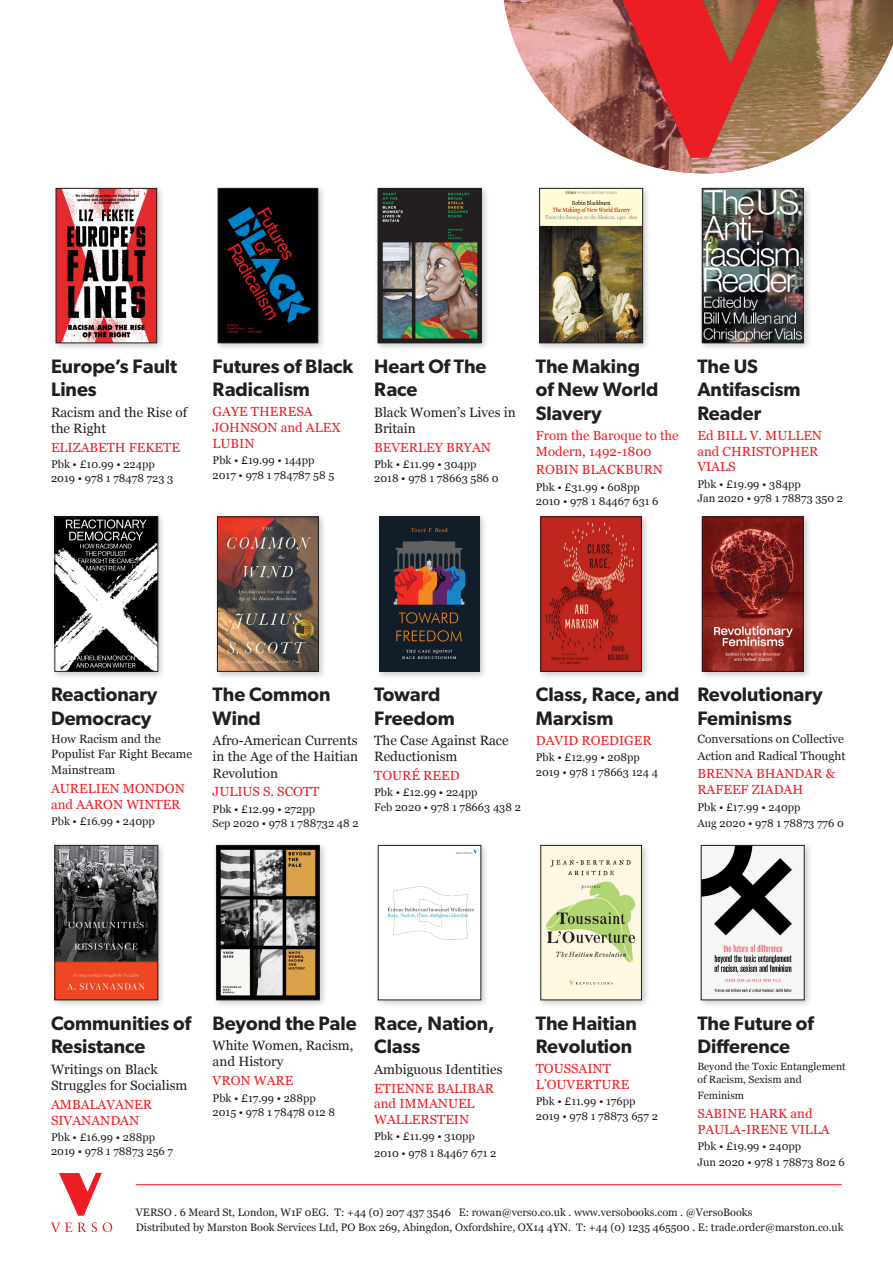
<style>
.page{position:relative;width:893px;height:1263px;background:#fff}
.page>*{position:absolute;margin:0;border:0;box-sizing:border-box;transform-origin:0 0}
.t1{font:600 19.5px/23.4px "Gibson";color:#231f20}
.sub{font:13.5px/16.2px "Georgia";color:#231f20}
.author{font:13.2px/15.9px "Georgia";color:#ee1d23}
.sub-2{font:13.2px/15.9px "Georgia";color:#ee1d23}
.sub-3{font:12px/14.4px "Georgia";color:#231f20}
.biblio{font:11.1px "Georgia";color:#231f20}
.author-2{font:11.1px "Georgia";color:#231f20}
.t2{font:10.8px "Georgia";color:#231f20}
.sub-4{font:10.5px/12.6px "Georgia";color:#231f20}
</style>
<div class="page">
<div style="left:52px;top:185px;width:113px;height:166px;background:#231f20;opacity:.25"></div>
<img style="left:58px;top:190px;width:97px;height:151px">
<div style="left:56px;top:188px;width:101px;height:155px;border:1px solid #231f20"></div>
<div style="left:51px;top:513px;width:115px;height:167px;background:#231f20;opacity:.25"></div>
<img style="left:57px;top:519px;width:99px;height:151px">
<div style="left:55px;top:517px;width:103px;height:155px;border:1px solid #231f20"></div>
<div style="left:51px;top:841px;width:115px;height:167px;background:#231f20;opacity:.25"></div>
<img style="left:57px;top:847px;width:99px;height:151px">
<div style="left:55px;top:845px;width:103px;height:155px;border:1px solid #231f20"></div>
<div style="left:214px;top:513px;width:113px;height:167px;background:#231f20;opacity:.25"></div>
<img style="left:219px;top:519px;width:98px;height:151px">
<div style="left:217px;top:517px;width:102px;height:155px;border:1px solid #231f20"></div>
<div style="left:213px;top:841px;width:115px;height:167px;background:#231f20;opacity:.25"></div>
<img style="left:218px;top:847px;width:100px;height:151px">
<div style="left:216px;top:845px;width:104px;height:155px;border:1px solid #231f20"></div>
<div style="left:376px;top:513px;width:112px;height:167px;background:#231f20;opacity:.25"></div>
<img style="left:381px;top:519px;width:97px;height:151px">
<div style="left:379px;top:517px;width:101px;height:155px;border:1px solid #231f20"></div>
<div style="left:374px;top:841px;width:115px;height:167px;background:#231f20;opacity:.25"></div>
<img style="left:380px;top:847px;width:99px;height:151px">
<div style="left:698px;top:513px;width:114px;height:167px;background:#231f20;opacity:.25"></div>
<img style="left:704px;top:519px;width:97px;height:151px">
<div style="left:702px;top:517px;width:101px;height:155px;border:1px solid #231f20"></div>
<div style="left:537px;top:513px;width:113px;height:167px;background:#231f20;opacity:.25"></div>
<img style="left:543px;top:519px;width:97px;height:151px">
<div style="left:541px;top:517px;width:101px;height:155px;border:1px solid #231f20"></div>
<div style="left:537px;top:841px;width:113px;height:167px;background:#231f20;opacity:.25"></div>
<img style="left:543px;top:847px;width:97px;height:151px">
<div style="left:541px;top:845px;width:101px;height:155px;border:1px solid #231f20"></div>
<div style="left:697px;top:841px;width:115px;height:167px;background:#231f20;opacity:.25"></div>
<img style="left:703px;top:847px;width:99px;height:151px">
<div style="left:701px;top:845px;width:103px;height:155px;border:1px solid #231f20"></div>
<img style="left:504px;top:0;width:389px;height:118px">
<hr style="left:136px;top:1184px;width:706px;height:1px;background:#ee1d23">
<svg style="left:59px;top:1173px;width:43px;height:43px"></svg>
<svg style="left:51px;top:1222px;width:35px;height:10px"></svg>
<svg style="left:92px;top:1222px;width:5px;height:10px"></svg>
<svg style="left:103px;top:1222px;width:9px;height:10px"></svg>
<div style="left:214px;top:185px;width:112px;height:166px;background:#231f20;opacity:.25"></div>
<img style="left:220px;top:190px;width:96px;height:151px">
<div style="left:218px;top:188px;width:100px;height:155px;border:1px solid #231f20"></div>
<div style="left:374px;top:185px;width:115px;height:166px;background:#231f20;opacity:.25"></div>
<img style="left:380px;top:190px;width:99px;height:151px">
<div style="left:378px;top:188px;width:103px;height:155px;border:1px solid #231f20"></div>
<div style="left:536px;top:185px;width:115px;height:166px;background:#231f20;opacity:.25"></div>
<img style="left:541px;top:190px;width:100px;height:151px">
<div style="left:539px;top:188px;width:104px;height:155px;border:1px solid #231f20"></div>
<div style="left:698px;top:185px;width:114px;height:166px;background:#231f20;opacity:.25"></div>
<img style="left:704px;top:190px;width:97px;height:151px">
<div style="left:702px;top:188px;width:101px;height:155px;border:1px solid #231f20"></div>
<img style="left:560px;top:0;width:284px;height:173px">
<p class="t1" style="left:51px;top:354px;width:128px">Europe’s Fault<br>Lines</p>
<p class="sub" style="left:51px;top:403px;width:138px">Racism and the Rise of the Right</p>
<p class="author" style="left:51px;top:439px;width:130px">ELIZABETH FEKETE</p>
<p class="biblio" style="left:51px;top:456px;width:105px">Pbk • £10.99 • 224pp</p>
<p class="biblio" style="left:51px;top:470px;width:124px">2019 • 978 1 78478 723 3</p>
<p class="t1" style="left:213px;top:354px;width:142px">Futures of Black<br>Radicalism</p>
<p class="sub-2" style="left:213px;top:403px;width:130px">GAYE THERESA<br>JOHNSON and ALEX<br>LUBIN</p>
<p class="biblio" style="left:213px;top:452px;width:103px">Pbk • £19.99 • 144pp</p>
<p class="biblio" style="left:213px;top:467px;width:123px">2017 • 978 1 784787 58 5</p>
<p class="t1" style="left:374px;top:354px;width:114px">Heart Of The<br>Race</p>
<p class="sub" style="left:374px;top:403px;width:143px">Black Women’s Lives in<br>Britain</p>
<p class="author" style="left:374px;top:439px;width:118px">BEVERLEY BRYAN</p>
<p class="biblio" style="left:374px;top:456px;width:104px">Pbk • £11.99 • 304pp</p>
<p class="biblio" style="left:374px;top:470px;width:126px">2018 • 978 1 78663 586 0</p>
<p class="t1" style="left:536px;top:354px;width:124px">The Making of New World<br>Slavery</p>
<p class="author" style="left:536px;top:427px;width:144px">From the Baroque to the<br>Modern, 1492-1800</p>
<p class="author" style="left:536px;top:461px;width:129px">ROBIN BLACKBURN</p>
<p class="biblio" style="left:536px;top:479px;width:106px">Pbk • £31.99 • 608pp</p>
<p class="biblio" style="left:536px;top:493px;width:124px">2010 • 978 1 84467 631 6</p>
<p class="t1" style="left:697px;top:354px;width:105px">The US<br>Antifascism<br>Reader</p>
<p class="author" style="left:697px;top:427px;width:126px">Ed BILL V. MULLEN and CHRISTOPHER<br>VIALS</p>
<p class="biblio" style="left:697px;top:476px;width:105px">Pbk • £19.99 • 384pp</p>
<p class="biblio" style="left:697px;top:490px;width:147px">Jan 2020 • 978 1 78873 350 2</p>
<p class="t1" style="left:51px;top:682px;width:108px">Reactionary<br>Democracy</p>
<p class="sub-3" style="left:51px;top:731px;width:143px">How Racism and the<br>Populist Far Right Became</p>
<p class="sub-3" style="left:51px;top:762px;width:66px">Mainstream</p>
<p class="author" style="left:51px;top:780px;width:135px">AURELIEN MONDON and AARON WINTER</p>
<p class="biblio" style="left:51px;top:813px;width:105px">Pbk • £16.99 • 240pp</p>
<p class="t1" style="left:213px;top:682px;width:119px">The Common<br>Wind</p>
<p class="sub" style="left:213px;top:732px;width:147px;text-align:justify">Afro-American Currents in the Age of the Haitian Revolution</p>
<p class="author" style="left:213px;top:783px;width:108px">JULIUS S. SCOTT</p>
<p class="biblio" style="left:213px;top:801px;width:104px">Pbk • £12.99 • 272pp</p>
<p class="biblio" style="left:213px;top:815px;width:148px">Sep 2020 • 978 1 788732 48 2</p>
<p class="t1" style="left:374px;top:682px;width:82px">Toward<br>Freedom</p>
<p class="sub" style="left:374px;top:732px;width:136px">The Case Against Race<br>Reductionism</p>
<p class="author" style="left:374px;top:767px;width:87px">TOURÉ REED</p>
<p class="biblio" style="left:374px;top:784px;width:105px">Pbk • £12.99 • 224pp</p>
<p class="biblio" style="left:374px;top:799px;width:148px">Feb 2020 • 978 1 78663 438 2</p>
<p class="t1" style="left:536px;top:682px;width:145px">Class, Race, and<br>Marxism</p>
<p class="author" style="left:536px;top:732px;width:117px">DAVID ROEDIGER</p>
<p class="biblio" style="left:536px;top:749px;width:106px">Pbk • £12.99 • 208pp</p>
<p class="biblio" style="left:536px;top:763px;width:124px">2019 • 978 1 78663 124 4</p>
<p class="t1" style="left:697px;top:682px;width:127px">Revolutionary<br>Feminisms</p>
<p class="sub-3" style="left:697px;top:731px;width:150px;line-height:16.2px">Conversations on Collective<br>Action and Radical Thought</p>
<p class="author" style="left:697px;top:765px;width:139px">BRENNA BHANDAR &amp;<br>RAFEEF ZIADAH</p>
<p class="author-2" style="left:697px;top:799px;width:105px">Pbk • £17.99 • 240pp</p>
<p class="biblio" style="left:697px;top:815px;width:148px">Aug 2020 • 978 1 78873 776 0</p>
<p class="t1" style="left:51px;top:1011px;width:141px">Communities of<br>Resistance</p>
<p class="sub" style="left:51px;top:1060px;width:138px">Writings on Black<br>Struggles for Socialism</p>
<p class="author" style="left:51px;top:1096px;width:103px">AMBALAVANER<br>SIVANANDAN</p>
<p class="biblio" style="left:51px;top:1129px;width:105px">Pbk • £16.99 • 288pp</p>
<p class="biblio" style="left:51px;top:1143px;width:124px">2019 • 978 1 78873 256 7</p>
<p class="t1" style="left:374px;top:1011px;width:122px">Race, Nation,<br>Class</p>
<p class="sub" style="left:374px;top:1060px;width:130px">Ambiguous Identities</p>
<p class="author" style="left:374px;top:1079px;width:121px">ETIENNE BALIBAR and IMMANUEL<br>WALLERSTEIN</p>
<p class="author-2" style="left:374px;top:1128px;width:102px">Pbk • £11.99 • 310pp</p>
<p class="biblio" style="left:374px;top:1145px;width:124px">2010 • 978 1 84467 671 2</p>
<p class="t1" style="left:536px;top:1011px;width:102px">The Haitian<br>Revolution</p>
<p class="author" style="left:536px;top:1060px;width:95px">TOUSSAINT<br>L’OUVERTURE</p>
<p class="biblio" style="left:536px;top:1093px;width:101px">Pbk • £11.99 • 176pp</p>
<p class="biblio" style="left:536px;top:1108px;width:124px">2019 • 978 1 78873 657 2</p>
<p class="t1" style="left:697px;top:1011px;width:118px">The Future of<br>Difference</p>
<p class="sub-4" style="left:697px;top:1060px;width:150px">Beyond the Toxic Entanglement of Racism, Sexism and</p>
<p class="sub-4" style="left:697px;top:1088px;width:48px">Feminism</p>
<p class="author" style="left:697px;top:1105px;width:134px">SABINE HARK and<br>PAULA-IRENE VILLA</p>
<p class="author-2" style="left:697px;top:1138px;width:105px">Pbk • £19.99 • 240pp</p>
<p class="biblio" style="left:697px;top:1154px;width:149px">Jun 2020 • 978 1 78873 802 6</p>
<p class="t2" style="left:136px;top:1204px;width:618px">VERSO . 6 Meard St, London, W1F 0EG. T: +44 (0) 207 437 3546 E: rowan@verso.co.uk . www.versobooks.com . @VersoBooks</p>
<p class="t2" style="left:136px;top:1219px;width:709px">Distributed by Marston Book Services Ltd, PO Box 269, Abingdon, Oxfordshire, OX14 4YN. T: +44 (0) 1235 465500 . E: trade.order@marston.co.uk</p>
<p class="t1" style="left:213px;top:1011px;width:146px">Beyond the Pale</p>
<p class="sub" style="left:213px;top:1037px;width:142px">White Women, Racism, and History</p>
<p class="author" style="left:213px;top:1072px;width:82px">VRON WARE</p>
<p class="biblio" style="left:213px;top:1090px;width:105px">Pbk • £17.99 • 288pp</p>
<p class="biblio" style="left:213px;top:1104px;width:124px">2015 • 978 1 78478 012 8</p>
</div>
